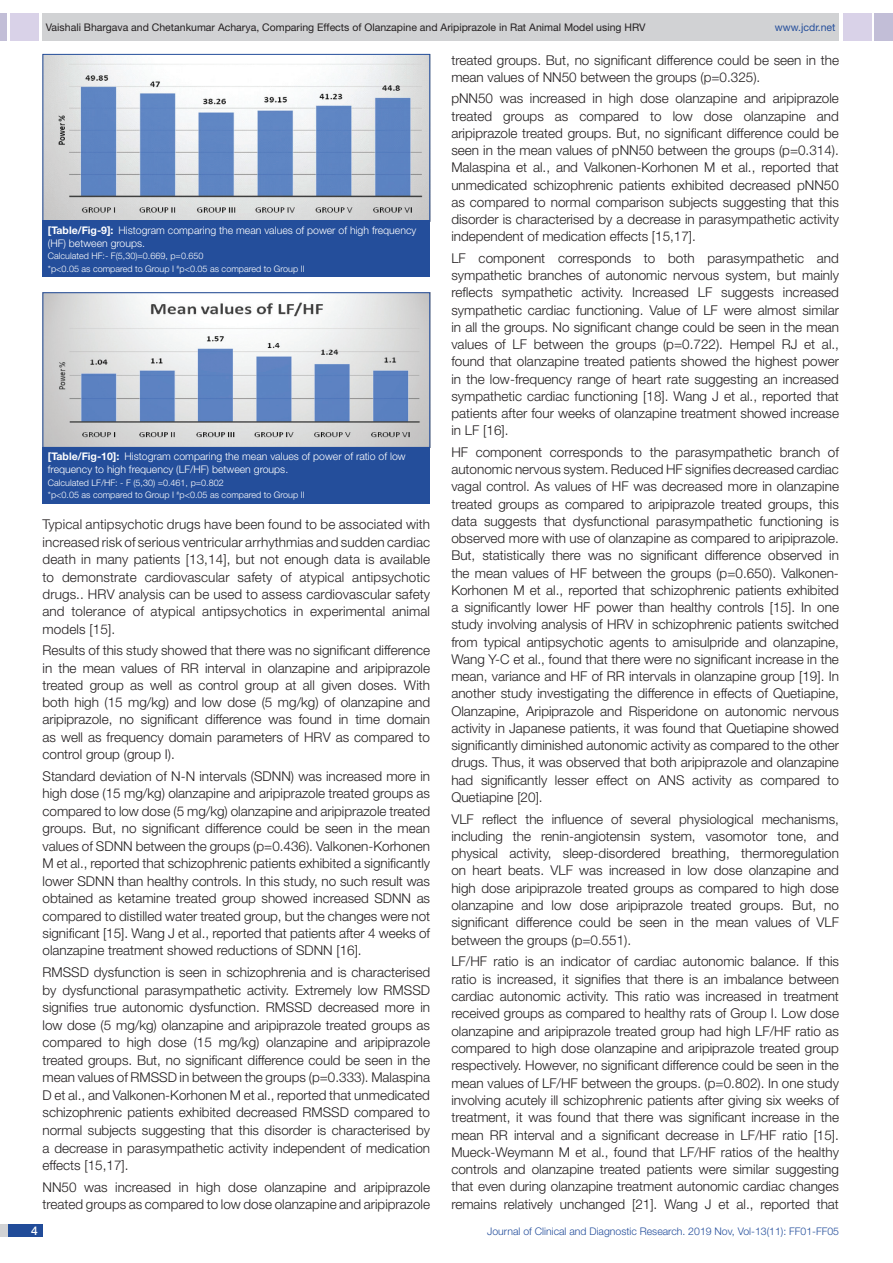
<style>
.page{position:relative;width:893px;height:1263px;background:#fff}
.page>*{position:absolute;margin:0;border:0;box-sizing:border-box;transform-origin:0 0}
.Body_text{font:300 13.5px/17.2px "Helvetica Neue";color:#231f20;text-align:justify}
.t1{font:500 12px "Helvetica Neue";color:#fff}
.TABLE_FIG{font:300 10.5px/12.6px "Helvetica Neue";color:#fff}
.t2{font:10.5px "Helvetica Neue";color:#231f20}
.t3{font:300 10.5px "Helvetica Neue";color:#244e9b}
.t4{font:10.5px "Helvetica Neue";color:#244e9b}
.TABLE_FIG-2{font:300 9px "Helvetica Neue";color:#fff}
.s1{font-weight:700}
</style>
<div class="page">
<div style="left:0;top:13px;width:7px;height:28px;background:#c2bed7"></div>
<div style="left:10px;top:13px;width:29px;height:28px;background:#d9d2e8"></div>
<div style="left:43px;top:13px;width:796px;height:28px;background:#d1d2d4"></div>
<div style="left:875px;top:13px;width:18px;height:28px;background:#c2bed7"></div>
<div style="left:843px;top:13px;width:29px;height:28px;background:#d9d2e8"></div>
<div style="left:0;top:1224px;width:43px;height:13px;background:#d1d2d4"></div>
<div style="left:8px;top:1224px;width:35px;height:13px;background:#214c99"></div>
<img style="left:45px;top:294px;width:383px;height:152px">
<div style="left:43px;top:292px;width:387px;height:156px;border:1px solid #244e9b"></div>
<div style="left:43px;top:447px;width:387px;height:57px;background:#244e9b"></div>
<img style="left:45px;top:56px;width:383px;height:163px">
<div style="left:43px;top:54px;width:387px;height:167px;border:1px solid #244e9b"></div>
<div style="left:43px;top:221px;width:387px;height:56px;background:#244e9b"></div>
<p class="t2" style="left:46px;top:21px;width:601px">Vaishali Bhargava and Chetankumar Acharya, Comparing Effects of Olanzapine and Aripiprazole in Rat Animal Model using HRV</p>
<p class="t4" style="left:775px;top:21px;width:62px">www.jcdr.net</p>
<p class="TABLE_FIG" style="left:48px;top:224px;width:370px"><span class="s1">[Table/Fig-9]:</span> Histogram comparing the mean values of power of high frequency (HF) between groups.</p>
<p class="TABLE_FIG-2" style="left:48px;top:251px;width:157px">Calculated HF:- F(5,30)=0.669, p=0.650</p>
<p class="TABLE_FIG-2" style="left:48px;top:263px;width:258px">*p&lt;0.05 as compared to Group I <sup>#</sup>p&lt;0.05 as compared to Group II</p>
<p class="TABLE_FIG" style="left:48px;top:450px;width:359px"><span class="s1">[Table/Fig-10]:</span> Histogram comparing the mean values of power of ratio of low frequency to high frequency (LF/HF) between groups.</p>
<p class="TABLE_FIG-2" style="left:48px;top:477px;width:177px">Calculated LF/HF: - F (5,30) =0.461, p=0.802</p>
<p class="TABLE_FIG-2" style="left:48px;top:490px;width:258px">*p&lt;0.05 as compared to Group I <sup>#</sup>p&lt;0.05 as compared to Group II</p>
<p class="Body_text" style="left:43px;top:515px;width:389px">Typical antipsychotic drugs have been found to be associated with increased risk of serious ventricular arrhythmias and sudden cardiac death in many patients [13,14], but not enough data is available to demonstrate cardiovascular safety of atypical antipsychotic drugs.. HRV analysis can be used to assess cardiovascular safety and tolerance of atypical antipsychotics in experimental animal models [15].</p>
<p class="Body_text" style="left:43px;top:642px;width:389px">Results of this study showed that there was no significant difference in the mean values of RR interval in olanzapine and aripiprazole treated group as well as control group at all given doses. With both high (15 mg/kg) and low dose (5 mg/kg) of olanzapine and aripiprazole, no significant difference was found in time domain as well as frequency domain parameters of HRV as compared to control group (group I).</p>
<p class="Body_text" style="left:43px;top:767px;width:389px">Standard deviation of N-N intervals (SDNN) was increased more in high dose (15 mg/kg) olanzapine and aripiprazole treated groups as compared to low dose (5 mg/kg) olanzapine and aripiprazole treated groups. But, no significant difference could be seen in the mean values of SDNN between the groups (p=0.436). Valkonen-Korhonen M et al., reported that schizophrenic patients exhibited a significantly lower SDNN than healthy controls. In this study, no such result was obtained as ketamine treated group showed increased SDNN as compared to distilled water treated group, but the changes were not significant [15]. Wang J et al., reported that patients after 4 weeks of olanzapine treatment showed reductions of SDNN [16].</p>
<p class="Body_text" style="left:43px;top:963px;width:389px">RMSSD dysfunction is seen in schizophrenia and is characterised by dysfunctional parasympathetic activity. Extremely low RMSSD signifies true autonomic dysfunction. RMSSD decreased more in low dose (5 mg/kg) olanzapine and aripiprazole treated groups as compared to high dose (15 mg/kg) olanzapine and aripiprazole treated groups. But, no significant difference could be seen in the mean values of RMSSD in between the groups (p=0.333). Malaspina D et al., and Valkonen-Korhonen M et al., reported that unmedicated schizophrenic patients exhibited decreased RMSSD compared to normal subjects suggesting that this disorder is characterised by a decrease in parasympathetic activity independent of medication effects [15,17].</p>
<p class="Body_text" style="left:43px;top:1178px;width:389px">NN50 was increased in high dose olanzapine and aripiprazole treated groups as compared to low dose olanzapine and aripiprazole</p>
<p class="Body_text" style="left:451px;top:51px;width:389px">treated groups. But, no significant difference could be seen in the mean values of NN50 between the groups (p=0.325).</p>
<p class="Body_text" style="left:451px;top:90px;width:389px">pNN50 was increased in high dose olanzapine and aripiprazole treated groups as compared to low dose olanzapine and aripiprazole treated groups. But, no significant difference could be seen in the mean values of pNN50 between the groups (p=0.314).<br>Malaspina et al., and Valkonen-Korhonen M et al., reported that unmedicated schizophrenic patients exhibited decreased pNN50 as compared to normal comparison subjects suggesting that this disorder is characterised by a decrease in parasympathetic activity independent of medication effects [15,17].</p>
<p class="Body_text" style="left:451px;top:249px;width:389px">LF component corresponds to both parasympathetic and sympathetic branches of autonomic nervous system, but mainly reflects sympathetic activity. Increased LF suggests increased sympathetic cardiac functioning. Value of LF were almost similar in all the groups. No significant change could be seen in the mean values of LF between the groups (p=0.722). Hempel RJ et al., found that olanzapine treated patients showed the highest power in the low-frequency range of heart rate suggesting an increased sympathetic cardiac functioning [18]. Wang J et al., reported that patients after four weeks of olanzapine treatment showed increase in LF [16].</p>
<p class="Body_text" style="left:451px;top:443px;width:389px">HF component corresponds to the parasympathetic branch of autonomic nervous system. Reduced HF signifies decreased cardiac vagal control. As values of HF was decreased more in olanzapine treated groups as compared to aripiprazole treated groups, this data suggests that dysfunctional parasympathetic functioning is observed more with use of olanzapine as compared to aripiprazole.<br>But, statistically there was no significant difference observed in the mean values of HF between the groups (p=0.650). Valkonen-Korhonen M et al., reported that schizophrenic patients exhibited a significantly lower HF power than healthy controls [15]. In one study involving analysis of HRV in schizophrenic patients switched from typical antipsychotic agents to amisulpride and olanzapine, Wang Y-C et al., found that there were no significant increase in the mean, variance and HF of RR intervals in olanzapine group [19]. In another study investigating the difference in effects of Quetiapine, Olanzapine, Aripiprazole and Risperidone on autonomic nervous activity in Japanese patients, it was found that Quetiapine showed significantly diminished autonomic activity as compared to the other drugs. Thus, it was observed that both aripiprazole and olanzapine had significantly lesser effect on ANS activity as compared to Quetiapine [20].</p>
<p class="Body_text" style="left:451px;top:810px;width:389px">VLF reflect the influence of several physiological mechanisms, including the renin-angiotensin system, vasomotor tone, and physical activity, sleep-disordered breathing, thermoregulation on heart beats. VLF was increased in low dose olanzapine and high dose aripiprazole treated groups as compared to high dose olanzapine and low dose aripiprazole treated groups. But, no significant difference could be seen in the mean values of VLF between the groups (p=0.551).</p>
<p class="Body_text" style="left:451px;top:952px;width:389px">LF/HF ratio is an indicator of cardiac autonomic balance. If this ratio is increased, it signifies that there is an imbalance between cardiac autonomic activity. This ratio was increased in treatment received groups as compared to healthy rats of Group I. Low dose olanzapine and aripiprazole treated group had high LF/HF ratio as compared to high dose olanzapine and aripiprazole treated group respectively. However, no significant difference could be seen in the mean values of LF/HF between the groups. (p=0.802). In one study involving acutely ill schizophrenic patients after giving six weeks of treatment, it was found that there was significant increase in the mean RR interval and a significant decrease in LF/HF ratio [15].<br>Mueck-Weymann M et al., found that LF/HF ratios of the healthy controls and olanzapine treated patients were similar suggesting that even during olanzapine treatment autonomic cardiac changes remains relatively unchanged [21]. Wang J et al., reported that</p>
<p class="t1" style="left:31px;top:1223px;width:8px">4</p>
<p class="t3" style="left:487px;top:1225px;width:353px">Journal of Clinical and Diagnostic Research. 2019 Nov, Vol-13(11): FF01-FF05</p>
</div>
